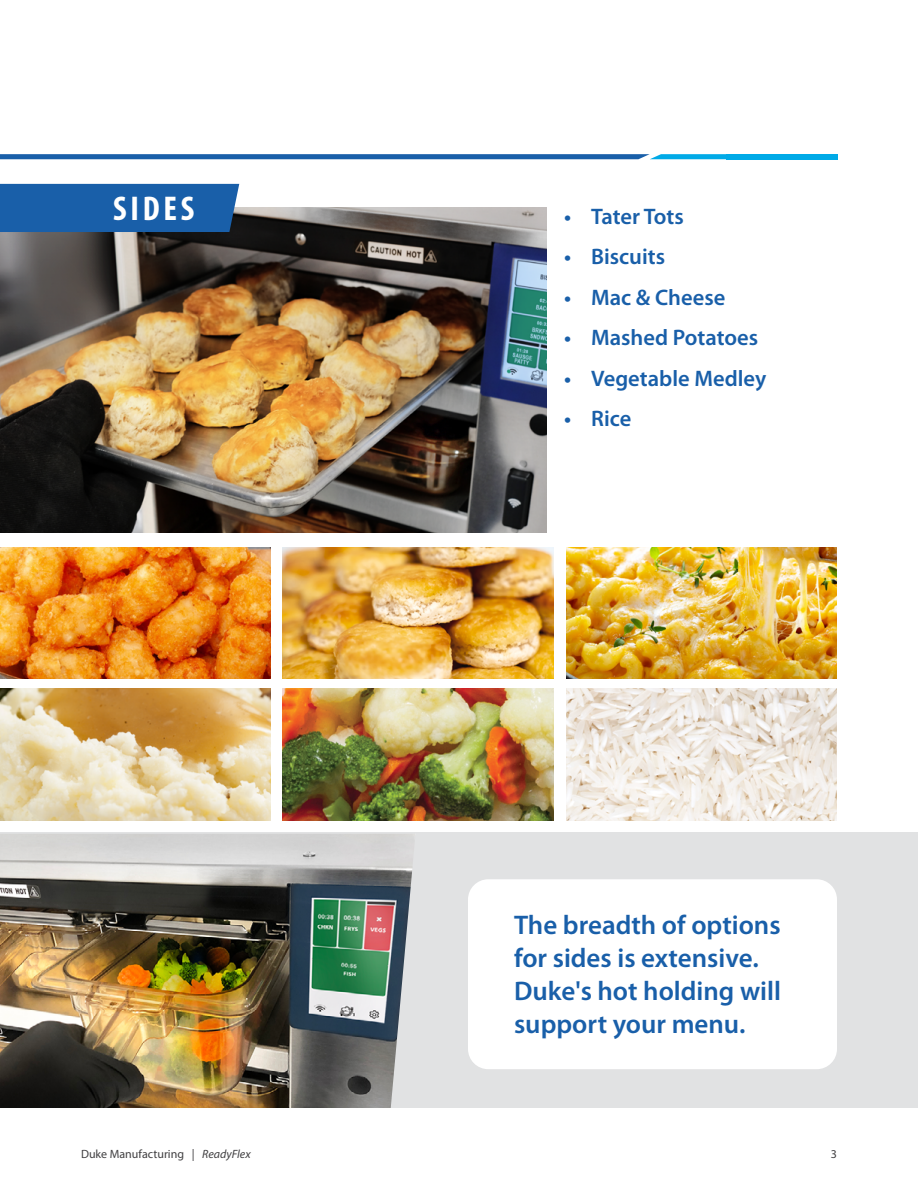
<style>
.page{position:relative;width:918px;height:1188px;background:#fff}
.page>*{position:absolute;margin:0;border:0;box-sizing:border-box;transform-origin:0 0}
.t1{font:34.5px "Myriad Variable Concept";letter-spacing:.11em;color:#fff}
.t2{font:600 27px/33px "Myriad Pro";color:#195fa9}
.t3{font:600 22.5px "Myriad Pro";color:#195fa9}
.t4{font:12px "Myriad Pro";color:#414042}
.s1{font-style:italic}
</style>
<div class="page">
<div style="left:0;top:833px;width:918px;height:275px;background:#e1e2e3"></div>
<div style="left:726px;top:154px;width:112px;height:5px;background:#00aae7"></div>
<svg style="left:0;top:154px;width:726px;height:5px;background:#216db2"></svg>
<img style="left:0;top:207px;width:546px;height:326px">
<div style="left:0;top:184px;width:239px;height:48px;background:#195fa9"></div>
<img style="left:282px;top:547px;width:271px;height:132px">
<img style="left:282px;top:689px;width:271px;height:132px">
<img style="left:566px;top:547px;width:271px;height:132px">
<img style="left:566px;top:689px;width:271px;height:132px">
<img style="left:0;top:547px;width:271px;height:132px">
<img style="left:0;top:689px;width:271px;height:132px">
<img style="left:0;top:834px;width:414px;height:274px">
<div style="left:468px;top:879px;width:369px;height:190px;background:#fff;border-radius:20px"></div>
<p class="t1" style="left:113px;top:188px;width:83px">SIDES</p>
<p class="t3" style="left:564px;top:202px;width:121px">• Tater Tots</p>
<p class="t3" style="left:564px;top:243px;width:103px">• Biscuits</p>
<p class="t3" style="left:564px;top:283px;width:163px">• Mac &amp; Cheese</p>
<p class="t3" style="left:564px;top:324px;width:196px">• Mashed Potatoes</p>
<p class="t3" style="left:564px;top:364px;width:204px">• Vegetable Medley</p>
<p class="t3" style="left:564px;top:405px;width:69px">• Rice</p>
<p class="t2" style="left:514px;top:908px;width:268px">The breadth of options for sides is extensive.<br>Duke's hot holding will support your menu.</p>
<p class="t4" style="left:81px;top:1146px;width:171px">Duke Manufacturing | <span class="s1">ReadyFlex</span></p>
<p class="t4" style="left:831px;top:1146px;width:8px">3</p>
</div>
